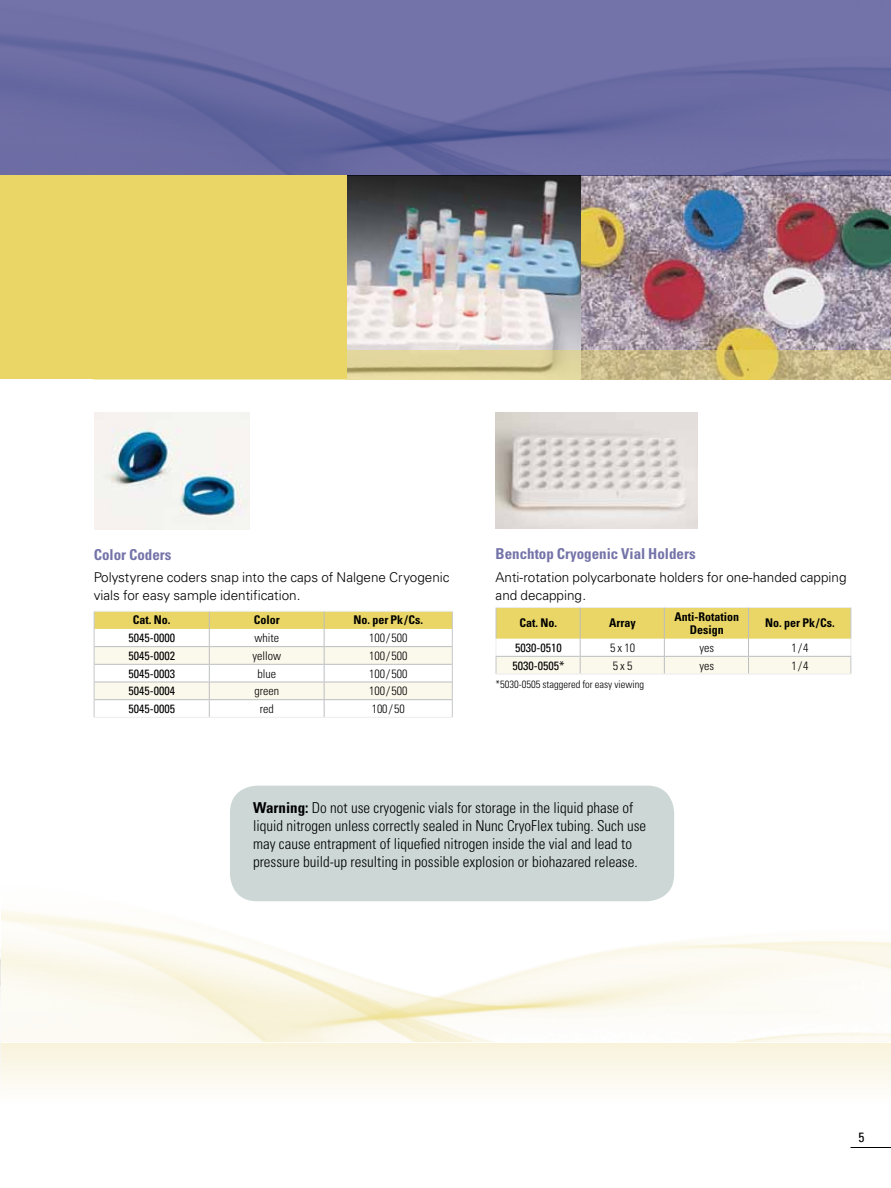
<style>
.page{position:relative;width:891px;height:1188px;background:#fff}
.page>*{position:absolute;margin:0;border:0;box-sizing:border-box;transform-origin:0 0}
.t1{font:300 condensed 15px/18px "Univers LT Std";color:#000}
.t2{font:700 condensed 15px "Univers LT Std";color:#7473a9}
.t3{font:300 13.5px/18px "Univers LT Std";color:#000}
.t4{font:condensed 13.5px "Univers LT Std";color:#000}
.t5{font:300 condensed 12px "Univers LT Std";color:#000}
.t6{font:700 condensed 12px/13.5px "Univers LT Std";color:#000;text-align:center}
.t7{font:condensed 12px "Univers LT Std";color:#000}
.t8{font:300 condensed 10.5px "Univers LT Std";color:#000}
.s1{font-weight:700}
</style>
<div class="page">
<img style="left:0;top:958px;width:1px;height:38px">
<hr style="left:850px;top:1147px;width:41px;height:1px;background:#000">
<img style="left:347px;top:176px;width:544px;height:174px">
<svg style="left:94px;top:611px;width:359px;height:106px"></svg>
<hr style="left:94px;top:717px;width:115px;height:1px;background:#ebeced">
<hr style="left:209px;top:717px;width:115px;height:1px;background:#ebeced">
<hr style="left:324px;top:717px;width:129px;height:1px;background:#ebeced">
<svg style="left:496px;top:607px;width:355px;height:67px"></svg>
<hr style="left:496px;top:656px;width:84px;height:1px;background:#bcbec0">
<hr style="left:580px;top:656px;width:84px;height:1px;background:#bcbec0">
<hr style="left:664px;top:656px;width:85px;height:1px;background:#bcbec0">
<hr style="left:749px;top:656px;width:102px;height:1px;background:#bcbec0">
<hr style="left:496px;top:674px;width:84px;height:1px;background:#ebeced">
<hr style="left:580px;top:674px;width:84px;height:1px;background:#ebeced">
<hr style="left:664px;top:674px;width:85px;height:1px;background:#ebeced">
<hr style="left:749px;top:674px;width:102px;height:1px;background:#ebeced">
<div style="left:0;top:0;width:891px;height:176px;background:#7473a9"></div>
<div style="left:1px;top:1042px;width:890px;height:62px;background:linear-gradient(to bottom,#f9f2db,#fefefd)"></div>
<svg style="left:94px;top:350px;width:797px;height:30px"></svg>
<img style="left:94px;top:413px;width:156px;height:116px">
<img style="left:496px;top:412px;width:202px;height:116px">
<div style="left:230px;top:786px;width:444px;height:115px;background:#ccd7d6;border-radius:27px"></div>
<div style="left:0;top:176px;width:347px;height:203px;background:#e9d666"></div>
<hr style="left:0;top:1042px;width:1px;height:62px;background:#f5f4ed">
<p class="t2" style="left:94px;top:545px;width:79px">Color Coders</p>
<p class="t3" style="left:94px;top:569px;width:357px">Polystyrene coders snap into the caps of Nalgene Cryogenic vials for easy sample identification.</p>
<p class="t6" style="left:133px;top:613px;width:39px">Cat. No.</p>
<p class="t6" style="left:254px;top:613px;width:28px">Color</p>
<p class="t6" style="left:353px;top:613px;width:71px">No. per Pk/Cs.</p>
<p class="t7" style="left:128px;top:630px;width:48px">5045-0000</p>
<p class="t5" style="left:254px;top:631px;width:26px">white</p>
<p class="t5" style="left:369px;top:631px;width:40px">100/500</p>
<p class="t7" style="left:128px;top:648px;width:48px">5045-0002</p>
<p class="t5" style="left:252px;top:648px;width:30px">yellow</p>
<p class="t5" style="left:369px;top:648px;width:40px">100/500</p>
<p class="t7" style="left:128px;top:666px;width:48px">5045-0003</p>
<p class="t5" style="left:257px;top:666px;width:20px">blue</p>
<p class="t5" style="left:369px;top:666px;width:40px">100/500</p>
<p class="t7" style="left:128px;top:683px;width:48px">5045-0004</p>
<p class="t5" style="left:254px;top:684px;width:26px">green</p>
<p class="t5" style="left:369px;top:684px;width:40px">100/500</p>
<p class="t7" style="left:128px;top:701px;width:48px">5045-0005</p>
<p class="t5" style="left:260px;top:701px;width:15px">red</p>
<p class="t5" style="left:372px;top:701px;width:35px">100/50</p>
<p class="t2" style="left:496px;top:545px;width:202px">Benchtop Cryogenic Vial Holders</p>
<p class="t3" style="left:496px;top:568px;width:353px">Anti-rotation polycarbonate holders for one-handed capping and decapping.</p>
<p class="t6" style="left:520px;top:616px;width:39px">Cat. No.</p>
<p class="t6" style="left:609px;top:616px;width:28px">Array</p>
<p class="t6" style="left:674px;top:610px;width:66px">Anti-Rotation<br>Design</p>
<p class="t6" style="left:765px;top:616px;width:71px">No. per Pk/Cs.</p>
<p class="t7" style="left:515px;top:640px;width:48px">5030-0510</p>
<p class="t5" style="left:610px;top:640px;width:27px">5 x 10</p>
<p class="t5" style="left:699px;top:640px;width:16px">yes</p>
<p class="t5" style="left:792px;top:640px;width:19px">1/4</p>
<p class="t7" style="left:512px;top:658px;width:53px">5030-0505*</p>
<p class="t5" style="left:613px;top:658px;width:21px">5 x 5</p>
<p class="t5" style="left:699px;top:658px;width:16px">yes</p>
<p class="t5" style="left:792px;top:658px;width:19px">1/4</p>
<p class="t8" style="left:496px;top:678px;width:150px">*5030-0505 staggered for easy viewing</p>
<p class="t1" style="left:253px;top:798px;width:395px"><span class="s1">Warning:</span> Do not use cryogenic vials for storage in the liquid phase of liquid nitrogen unless correctly sealed in Nunc CryoFlex tubing. Such use may cause entrapment of liquefied nitrogen inside the vial and lead to pressure build-up resulting in possible explosion or biohazared release.</p>
<p class="t4" style="left:858px;top:1129px;width:7px">5</p>
</div>
